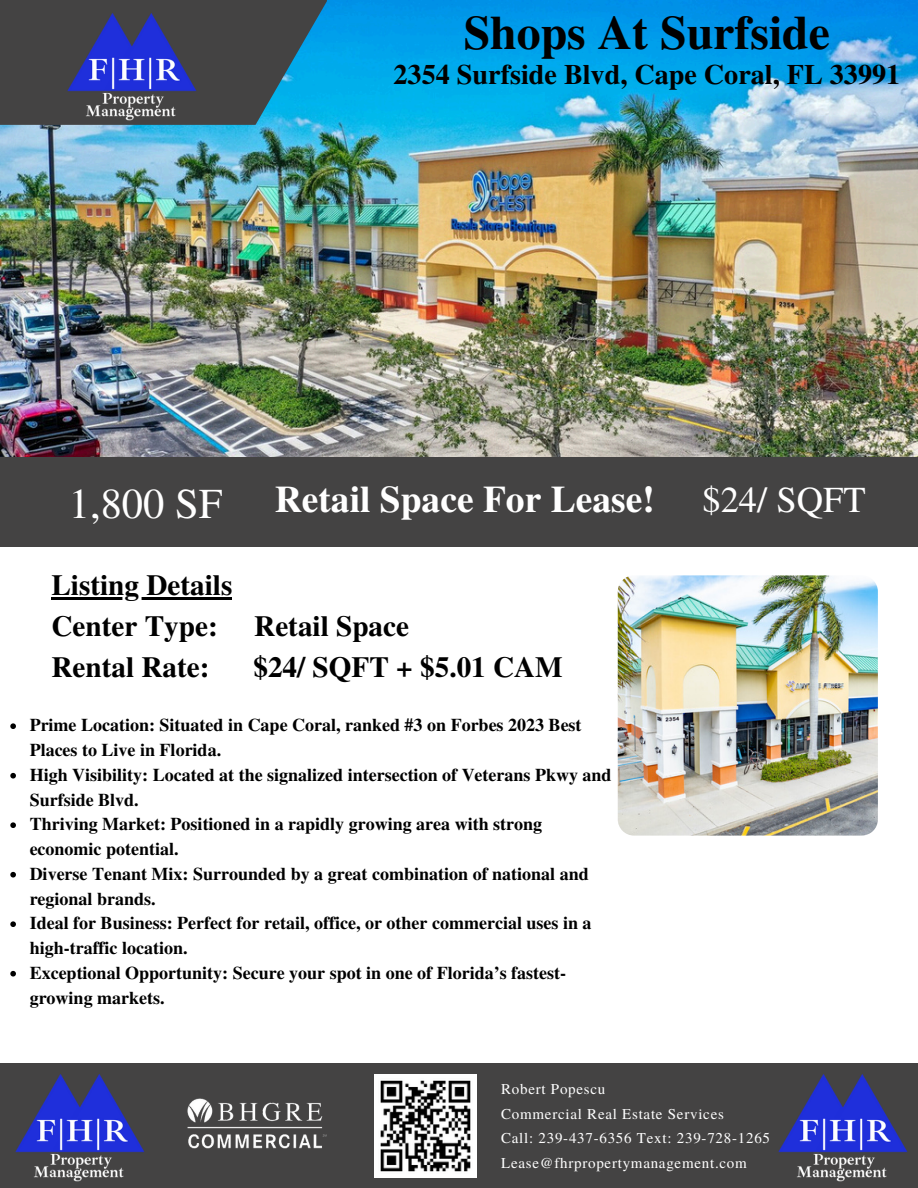
<style>
.page{position:relative;width:918px;height:1188px;background:#fff}
.page>*{position:absolute;margin:0;border:0;box-sizing:border-box;transform-origin:0 0}
.t1{font:700 47.85px "Te X Gyre Termes";color:#000}
.t2{font:42.45px "Te X Gyre Termes";color:#fff}
.t3{font:700 37.5px "Te X Gyre Termes";color:#fff}
.t4{font:36.45px "Te X Gyre Termes";color:#fff}
.t5{font:700 29.25px/41.2px "Te X Gyre Termes";color:#000}
.t6{font:700 28.2px "Te X Gyre Termes";color:#000}
.t7{font:700 18px/24.8px "Te X Gyre Termes";color:#000}
.t8{font:15px/24.8px "Te X Gyre Termes";letter-spacing:.05em;color:#fff}
</style>
<div class="page">
<img style="left:0;top:0;width:918px;height:457px">
<div style="left:0;top:457px;width:918px;height:90px;background:#444343"></div>
<svg style="left:0;top:0;width:327px;height:125px;background:#365a67"></svg>
<img style="left:52px;top:0;width:163px;height:141px">
<img style="left:618px;top:575px;width:260px;height:261px;border-radius:16px">
<div style="left:0;top:1063px;width:918px;height:125px;background:#444343"></div>
<img style="left:374px;top:1075px;width:103px;height:102px">
<img style="left:778px;top:1074px;width:130px;height:108px">
<img style="left:187px;top:1098px;width:140px;height:51px">
<hr style="left:52px;top:597px;width:180px;height:3px;background:#000">
<svg style="left:10px;top:723px;width:6px;height:6px"></svg>
<svg style="left:10px;top:773px;width:6px;height:6px"></svg>
<svg style="left:10px;top:822px;width:6px;height:6px"></svg>
<svg style="left:10px;top:872px;width:6px;height:6px"></svg>
<svg style="left:10px;top:921px;width:6px;height:6px"></svg>
<svg style="left:10px;top:971px;width:6px;height:6px"></svg>
<img style="left:15px;top:1074px;width:130px;height:108px">
<p class="t1" style="left:464px;top:-5px;width:368px">Shops At Surfside</p>
<p class="t6" style="left:394px;top:53px;width:508px">2354 Surfside Blvd, Cape Coral, FL 33991</p>
<p class="t2" style="left:69px;top:473px;width:155px">1,800 SF</p>
<p class="t3" style="left:275px;top:470px;width:382px">Retail Space For Lease!</p>
<p class="t5" style="left:52px;top:563px;width:182px">Listing Details<br>Center Type:</p>
<p class="t5" style="left:254px;top:604px;width:156px">Retail Space</p>
<p class="t5" style="left:52px;top:645px;width:160px">Rental Rate:</p>
<p class="t5" style="left:253px;top:645px;width:311px">$24/ SQFT + $5.01 CAM</p>
<p class="t7" style="left:30px;top:712px;width:553px">Prime Location: Situated in Cape Coral, ranked #3 on Forbes 2023 Best<br>Places to Live in Florida.</p>
<p class="t7" style="left:30px;top:761px;width:583px">High Visibility: Located at the signalized intersection of Veterans Pkwy and<br>Surfside Blvd.</p>
<p class="t7" style="left:30px;top:811px;width:514px">Thriving Market: Positioned in a rapidly growing area with strong economic potential.</p>
<p class="t7" style="left:30px;top:860px;width:561px">Diverse Tenant Mix: Surrounded by a great combination of national and regional brands.</p>
<p class="t7" style="left:30px;top:910px;width:563px">Ideal for Business: Perfect for retail, office, or other commercial uses in a high-traffic location.</p>
<p class="t7" style="left:30px;top:959px;width:538px">Exceptional Opportunity: Secure your spot in one of Florida’s fastest&shy;growing markets.</p>
<p class="t4" style="left:702px;top:473px;width:165px">$24/ SQFT</p>
<h5 class="t8" style="left:501px;top:1076px;width:106px">Robert Popescu</h5>
<p class="t8" style="left:501px;top:1101px;width:224px">Commercial Real Estate Services</p>
<p class="t8" style="left:501px;top:1125px;width:270px">Call: 239-437-6356 Text: 239-728-1265<br>Lease@fhrpropertymanagement.com</p>
</div>
